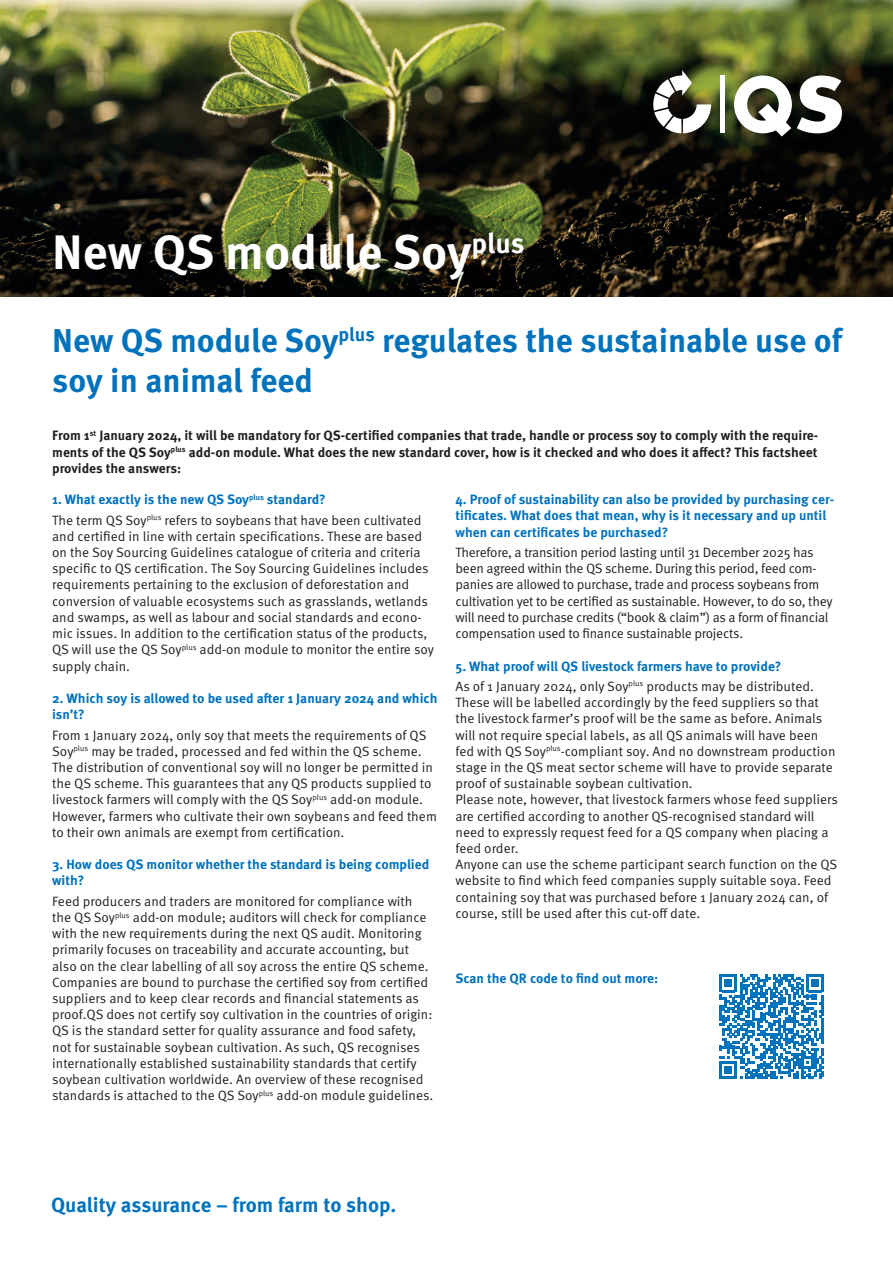
<style>
.page{position:relative;width:893px;height:1263px;background:#fff}
.page>*{position:absolute;margin:0;border:0;box-sizing:border-box;transform-origin:0 0}
.t1{font:700 48.3px "Meta OT";color:#fff}
.t2{font:700 33px/39.6px "Meta OT";color:#0072bc}
.t3{font:700 20.55px "Meta OT";letter-spacing:-.005em;color:#0072bc}
.t4{font:13.5px/16.2px "Meta OT Norm";color:#231f20}
.t5{font:700 13.5px/16.2px "Meta OT";color:#0072bc}
.t6{font:13.5px/16.2px "Meta OT Norm";letter-spacing:-.02em;color:#231f20}
.t7{font:700 13.5px/16.2px "Meta OT";color:#231f20;text-align:justify}
</style>
<div class="page">
<img style="left:0;top:0;width:893px;height:297px">
<div style="left:720px;top:75px;width:5px;height:58px;background:#fff"></div>
<svg style="left:734px;top:75px;width:108px;height:62px"></svg>
<svg style="left:653px;top:70px;width:58px;height:63px"></svg>
<svg style="left:719px;top:974px;width:105px;height:105px"></svg>
<h1 class="t1" style="left:52px;top:223px;width:474px">New QS module Soy<sup>plus</sup></h1>
<h2 class="t2" style="left:52px;top:322px;width:791px">New QS module Soy<sup>plus</sup> regulates the sustainable use of soy in animal feed</h2>
<p class="t7" style="left:52px;top:428px;width:768px">From 1<sup>st</sup> January 2024, it will be mandatory for QS-certified companies that trade, handle or process soy to comply with the require&shy;ments of the QS Soy<sup>plus</sup> add-on module. What does the new standard cover, how is it checked and who does it affect? This factsheet provides the answers:</p>
<p class="t5" style="left:52px;top:492px;width:275px">1. What exactly is the new QS Soy<sup>plus</sup> standard?</p>
<p class="t4" style="left:52px;top:512px;width:383px">The term QS Soy<sup>plus</sup> refers to soybeans that have been cultivated and certified in line with certain specifications. These are based on the Soy Sourcing Guidelines catalogue of criteria and criteria specific to QS certification. The Soy Sourcing Guidelines includes requirements pertaining to the exclusion of deforestation and conversion of valuable ecosystems such as grasslands, wetlands and swamps, as well as labour and social standards and econo&shy;mic issues. In addition to the certification status of the products, QS will use the QS Soy<sup>plus</sup> add-on module to monitor the entire soy supply chain.</p>
<p class="t5" style="left:52px;top:690px;width:387px">2. Which soy is allowed to be used after 1 January 2024 and which isn’t?</p>
<p class="t4" style="left:52px;top:727px;width:386px">From 1 January 2024, only soy that meets the requirements of QS Soy<sup>plus</sup> may be traded, processed and fed within the QS scheme.<br>The distribution of conventional soy will no longer be permitted in the QS scheme. This guarantees that any QS products supplied to livestock farmers will comply with the QS Soy<sup>plus</sup> add-on module.<br>However, farmers who cultivate their own soybeans and feed them to their own animals are exempt from certification.</p>
<p class="t5" style="left:52px;top:857px;width:379px">3. How does QS monitor whether the standard is being complied with?</p>
<p class="t4" style="left:52px;top:893px;width:383px">Feed producers and traders are monitored for compliance with the QS Soy<sup>plus</sup> add-on module; auditors will check for compliance with the new requirements during the next QS audit. Monitoring primarily focuses on traceability and accurate accounting, but also on the clear labelling of all soy across the entire QS scheme.<br>Companies are bound to purchase the certified soy from certified suppliers and to keep clear records and financial statements as proof.QS does not certify soy cultivation in the countries of origin:<br>QS is the standard setter for quality assurance and food safety, not for sustainable soybean cultivation. As such, QS recognises internationally established sustainability standards that certify soybean cultivation worldwide. An overview of these recognised standards is attached to the QS Soy<sup>plus</sup> add-on module guidelines.</p>
<p class="t5" style="left:455px;top:492px;width:380px">4. Proof of sustainability can also be provided by purchasing cer&shy;tificates. What does that mean, why is it necessary and up until when can certificates be purchased?</p>
<p class="t6" style="left:455px;top:545px;width:379px">Therefore, a transition period lasting until 31 December 2025 has been agreed within the QS scheme. During this period, feed com&shy;panies are allowed to purchase, trade and process soybeans from cultivation yet to be certified as sustainable. However, to do so, they will need to purchase credits (“book &amp; claim”) as a form of financial compensation used to finance sustainable projects.</p>
<p class="t5" style="left:455px;top:658px;width:327px">5. What proof will QS livestock farmers have to provide?</p>
<p class="t4" style="left:455px;top:678px;width:384px">As of 1 January 2024, only Soy<sup>plus</sup> products may be distributed.<br>These will be labelled accordingly by the feed suppliers so that the livestock farmer’s proof will be the same as before. Animals will not require special labels, as all QS animals will have been fed with QS Soy<sup>plus</sup>-compliant soy. And no downstream production stage in the QS meat sector scheme will have to provide separate proof of sustainable soybean cultivation.<br>Please note, however, that livestock farmers whose feed suppliers are certified according to another QS-recognised standard will need to expressly request feed for a QS company when placing a feed order.<br>Anyone can use the scheme participant search function on the QS website to find which feed companies supply suitable soya. Feed containing soy that was purchased before 1 January 2024 can, of course, still be used after this cut-off date.</p>
<p class="t5" style="left:455px;top:970px;width:204px">Scan the QR code to find out more:</p>
<h3 class="t3" style="left:51px;top:1192px;width:347px">Quality assurance – from farm to shop.</h3>
</div>
